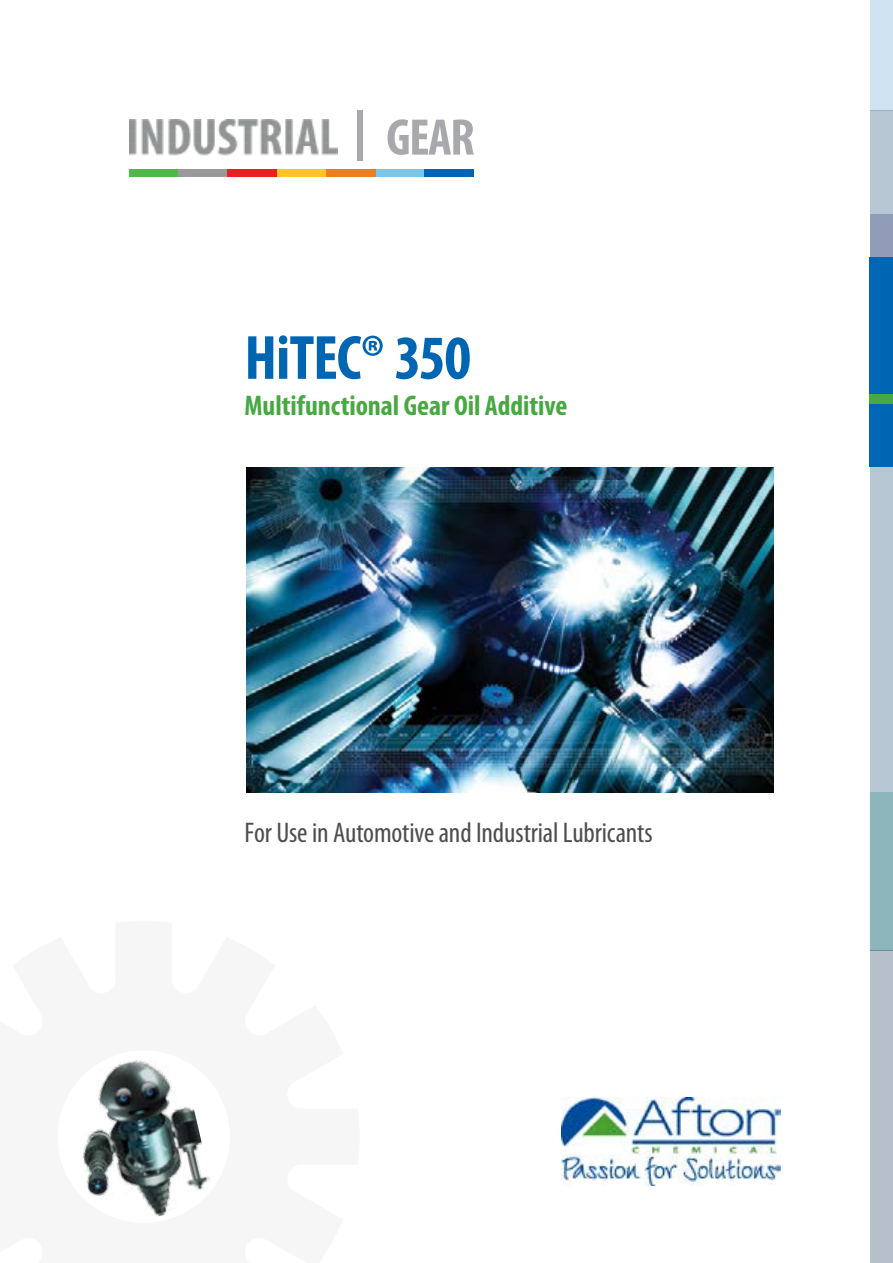
<style>
.page{position:relative;width:893px;height:1263px;background:#fff}
.page>*{position:absolute;margin:0;border:0;box-sizing:border-box;transform-origin:0 0}
.t1{font:700 condensed 63px "Myriad Pro";letter-spacing:-.02em;color:#0066b3}
.t2{font:700 condensed 51.9px "Myriad Pro";color:#a7a9ac}
.t3{font:condensed 28.5px "Myriad Pro";letter-spacing:-.005em;color:#4d4d4f}
.t4{font:700 condensed 28.5px "Myriad Pro";color:#48a842}
</style>
<div class="page">
<div style="left:277px;top:169px;width:49px;height:7px;background:#ffc425"></div>
<div style="left:129px;top:169px;width:50px;height:7px;background:#50b848"></div>
<div style="left:178px;top:169px;width:50px;height:7px;background:#9a9a9c"></div>
<div style="left:375px;top:169px;width:50px;height:7px;background:#7ec6e6"></div>
<div style="left:425px;top:169px;width:49px;height:7px;background:#0066b3"></div>
<div style="left:326px;top:169px;width:49px;height:7px;background:#ea8024"></div>
<div style="left:228px;top:169px;width:49px;height:7px;background:#ed1d24"></div>
<img style="left:129px;top:119px;width:208px;height:37px">
<img style="left:246px;top:468px;width:528px;height:325px">
<div style="left:870px;top:0;width:23px;height:110px;background:#cfe2f1"></div>
<div style="left:870px;top:110px;width:23px;height:104px;background:#b7c6d3"></div>
<div style="left:870px;top:214px;width:23px;height:44px;background:#909cb8"></div>
<div style="left:870px;top:258px;width:23px;height:209px;background:#0066b3"></div>
<div style="left:870px;top:394px;width:23px;height:10px;background:#48a842"></div>
<div style="left:870px;top:467px;width:23px;height:325px;background:#b7c6d3"></div>
<div style="left:870px;top:792px;width:23px;height:158px;background:#8db5bc"></div>
<div style="left:870px;top:950px;width:23px;height:313px;background:#b7c0ca"></div>
<div style="left:358px;top:110px;width:5px;height:51px;background:#a7a9ac"></div>
<svg style="left:82px;top:1060px;width:128px;height:157px"></svg>
<img style="left:561px;top:1098px;width:220px;height:87px">
<h2 class="t2" style="left:386px;top:105px;width:90px">GEAR</h2>
<h1 class="t1" style="left:244px;top:318px;width:228px">HiTEC® 350</h1>
<p class="t4" style="left:244px;top:387px;width:324px">Multifunctional Gear Oil Additive</p>
<p class="t3" style="left:244px;top:815px;width:410px">For Use in Automotive and Industrial Lubricants</p>
</div>
